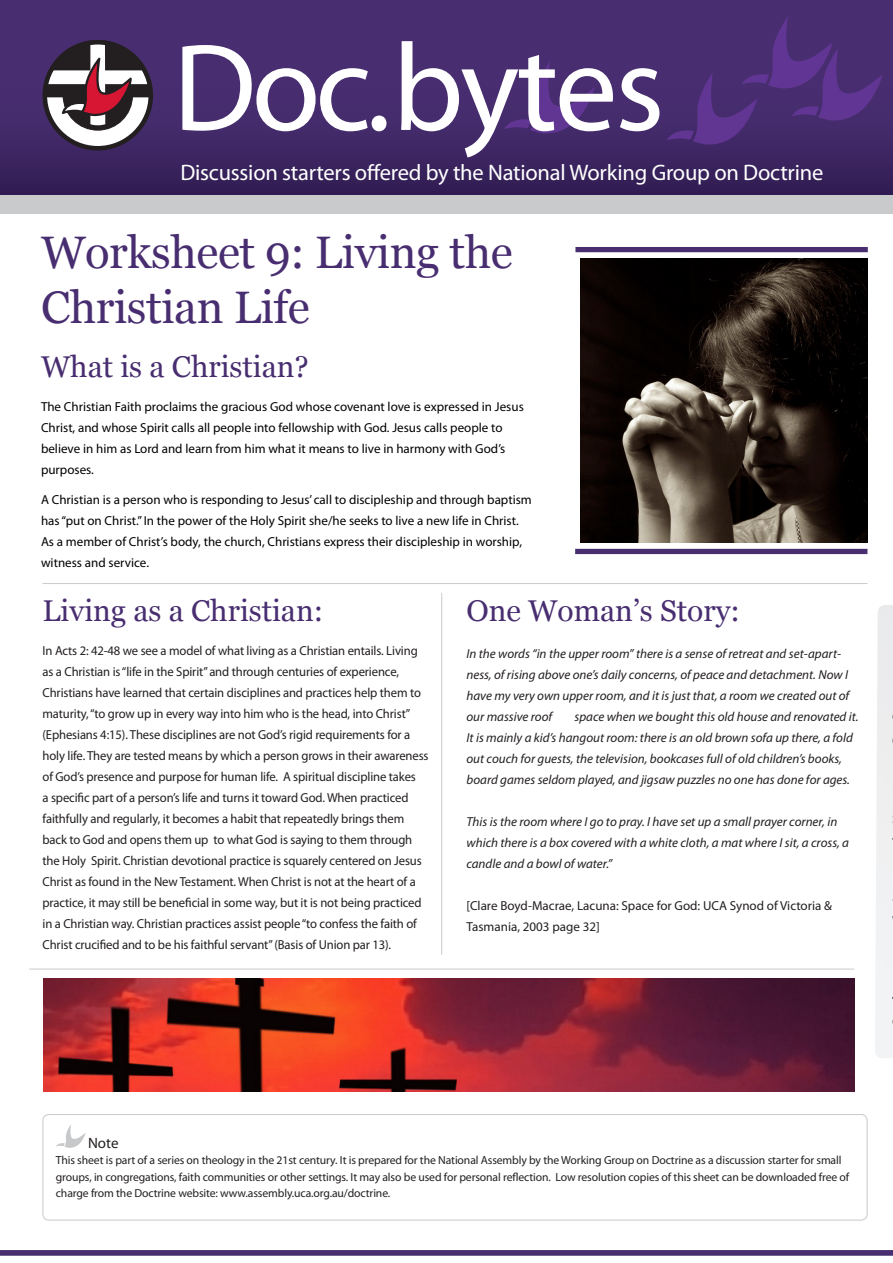
<style>
.page{position:relative;width:893px;height:1263px;background:#fff}
.page>*{position:absolute;margin:0;border:0;box-sizing:border-box;transform-origin:0 0}
.t1{font:125.1px "Myriad Pro";letter-spacing:-.025em;color:#fff}
.Heading_1__Worksheet{font:45.45px/54.6px "Georgia";letter-spacing:-.01em;color:#482e70}
.Heading_2{font:30px "Georgia";color:#482e70}
.t2{font:22.5px "Myriad Pro";letter-spacing:-.01em;color:#fff}
.Heading__Note{font:15px "Myriad Pro";color:#231f20}
.Body_Copy_8_7pt{font:13.05px/21px "Myriad Pro";letter-spacing:-.01em;color:#231f20}
.t3{font:italic 13.05px/21px "Myriad Pro";color:#231f20}
.Body_Copy_8_7pt-2{font:13.05px/21px "Myriad Pro";color:#000}
.Note_body{font:11.7px/16.5px "Myriad Pro";letter-spacing:-.01em;color:#231f20}
</style>
<div class="page">
<div style="left:43px;top:1114px;width:824px;height:106px;border:1px solid #c9cacc;border-radius:6px"></div>
<svg style="left:875px;top:605px;width:18px;height:453px"></svg>
<div style="left:575px;top:549px;width:292px;height:5px;background:#482e70"></div>
<hr style="left:43px;top:583px;width:824px;height:1px;background:#c9cacc">
<svg style="left:56px;top:1124px;width:30px;height:24px"></svg>
<div style="left:575px;top:247px;width:293px;height:5px;background:#482e70"></div>
<img style="left:581px;top:258px;width:286px;height:285px">
<hr style="left:29px;top:969px;width:825px;height:1px;background:#c9cacc">
<hr style="left:441px;top:593px;width:1px;height:362px;background:#c9cacc">
<img style="left:43px;top:978px;width:811px;height:114px">
<svg style="left:0;top:0;width:893px;height:196px;background:#422a68"></svg>
<svg style="left:667px;top:16px;width:215px;height:129px;background:#4c2e75"></svg>
<svg style="left:504px;top:61px;width:90px;height:72px;background:#4e2f79"></svg>
<div style="left:0;top:196px;width:893px;height:18px;background:#c9cacc"></div>
<svg style="left:43px;top:40px;width:110px;height:111px"></svg>
<div style="left:0;top:1250px;width:893px;height:5px;background:#482e70"></div>
<p class="t1" style="left:173px;top:11px;width:493px">Doc. bytes</p>
<p class="t2" style="left:180px;top:158px;width:644px">Discussion starters offered by the National Working Group on Doctrine</p>
<p class="Heading_1__Worksheet" style="left:41px;top:225px;width:473px">Worksheet 9: Living the<br>Christian Life</p>
<p class="Heading_2" style="left:41px;top:350px;width:269px">What is a Christian?</p>
<p class="Body_Copy_8_7pt-2" style="left:41px;top:396px;width:484px">The Christian Faith proclaims the gracious God whose covenant love is expressed in Jesus Christ, and whose Spirit calls all people into fellowship with God. Jesus calls people to believe in him as Lord and learn from him what it means to live in harmony with God’s purposes.</p>
<p class="Body_Copy_8_7pt-2" style="left:41px;top:488px;width:492px">A Christian is a person who is responding to Jesus’ call to discipleship and through baptism has “put on Christ.” In the power of the Holy Spirit she/he seeks to live a new life in Christ.<br>As a member of Christ’s body, the church, Christians express their discipleship in worship, witness and service.</p>
<p class="Heading_2" style="left:466px;top:594px;width:275px">One Woman’s Story:</p>
<p class="t3" style="left:466px;top:643px;width:384px">In the words “in the upper room” there is a sense of retreat and set-apart&shy;ness, of rising above one’s daily concerns, of peace and detachment. Now I have my very own upper room, and it is just that, a room we created out of our massive roof</p>
<p class="Heading_2" style="left:43px;top:594px;width:282px">Living as a Christian:</p>
<p class="Body_Copy_8_7pt" style="left:43px;top:640px;width:388px">In Acts 2: 42-48 we see a model of what living as a Christian entails. Living as a Christian is “life in the Spirit” and through centuries of experience, Christians have learned that certain disciplines and practices help them to maturity, “to grow up in every way into him who is the head, into Christ” (Ephesians 4:15). These disciplines are not God’s rigid requirements for a holy life. They are tested means by which a person grows in their awareness of God’s presence and purpose for human life. A spiritual discipline takes<br>a specific part of a person’s life and turns it toward God. When practiced faithfully and regularly, it becomes a habit that repeatedly brings them back to God and opens them up to what God is saying to them through the Holy Spirit. Christian devotional practice is squarely centered on Jesus Christ as found in the New Testament. When Christ is not at the heart of a practice, it may still be beneficial in some way, but it is not being practiced in a Christian way. Christian practices assist people “to confess the faith of Christ crucified and to be his faithful servant” (Basis of Union par 13).</p>
<p class="t3" style="left:466px;top:706px;width:394px;text-indent:108px">space when we bought this old house and renovated it.<br>It is mainly a kid’s hangout room: there is an old brown sofa up there, a fold out couch for guests, the television, bookcases full of old children’s books, board games seldom played, and jigsaw puzzles no one has done for ages.</p>
<p class="t3" style="left:466px;top:811px;width:384px">This is the room where I go to pray. I have set up a small prayer corner, in which there is a box covered with a white cloth, a mat where I sit, a cross, a candle and a bowl of water.”</p>
<p class="Body_Copy_8_7pt" style="left:466px;top:895px;width:367px">[Clare Boyd-Macrae, Lacuna: Space for God: UCA Synod of Victoria &amp;<br>Tasmania, 2003 page 32]</p>
<p class="Heading__Note" style="left:88px;top:1133px;width:32px">Note</p>
<p class="Note_body" style="left:56px;top:1152px;width:795px">This sheet is part of a series on theology in the 21st century. It is prepared for the National Assembly by the Working Group on Doctrine as a discussion starter for small groups, in congregations, faith communities or other settings. It may also be used for personal reflection. Low resolution copies of this sheet can be downloaded free of charge from the Doctrine website: www.assembly.uca.org.au/doctrine.</p>
</div>
